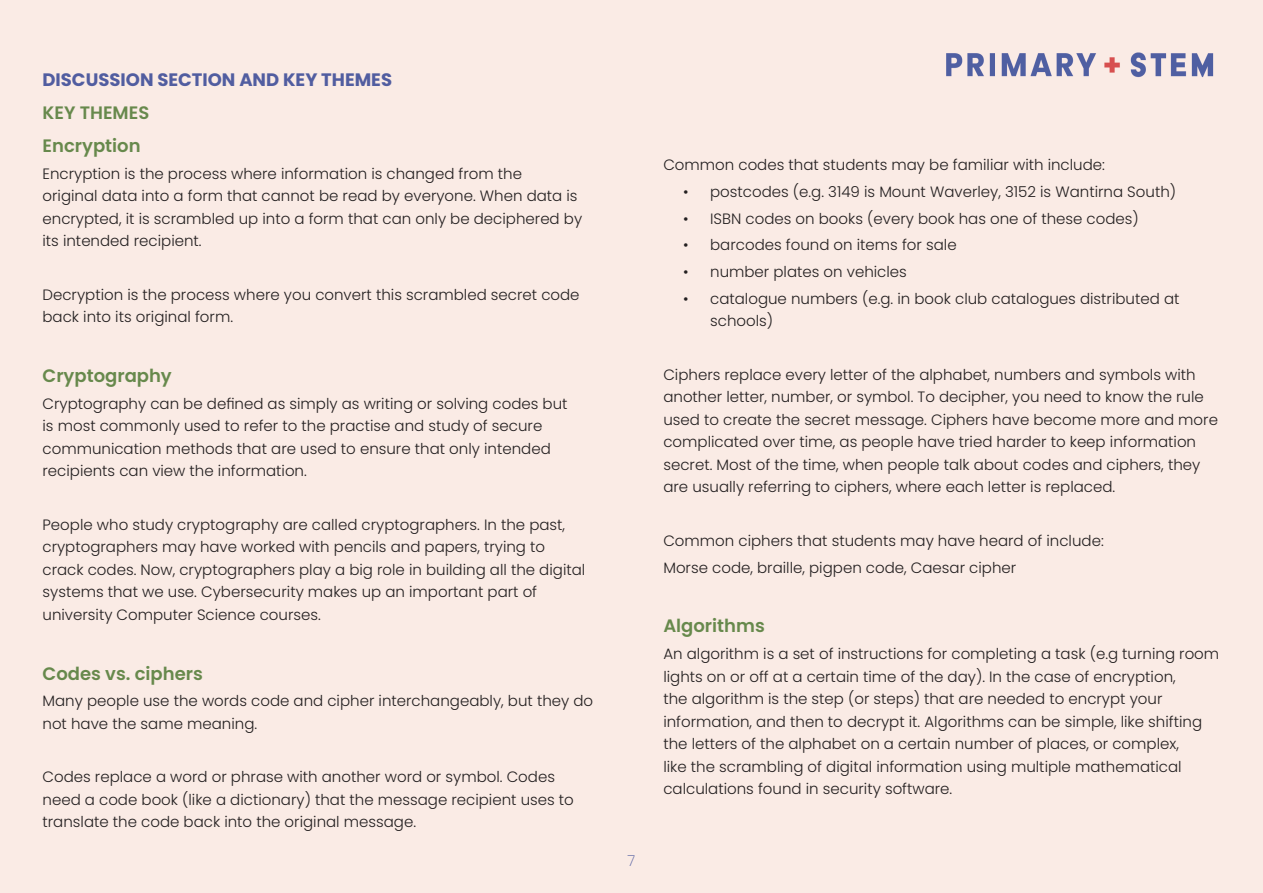
<style>
.page{position:relative;width:1263px;height:893px;background:#faebe5}
.page>*{position:absolute;margin:0;border:0;box-sizing:border-box;transform-origin:0 0}
.t1{font:600 18px/33px "Poppins";color:#67894c}
.t2{font:700 18px "Poppins";color:#515da0}
.t3{font:300 15px/22.5px "Poppins";color:#231f20}
.t4{font:200 15px "Poppins";color:#515da0}
</style>
<div class="page">
<img style="left:946px;top:52px;width:268px;height:26px">
<p class="t2" style="left:43px;top:69px;width:351px">DISCUSSION SECTION AND KEY THEMES</p>
<p class="t1" style="left:43px;top:96px;width:108px">KEY THEMES<br>Encryption</p>
<p class="t3" style="left:43px;top:162px;width:541px">Encryption is the process where information is changed from the<br>original data into a form that cannot be read by everyone. When data is encrypted, it is scrambled up into a form that can only be deciphered by its intended recipient.</p>
<p class="t3" style="left:43px;top:283px;width:539px">Decryption is the process where you convert this scrambled secret code back into its original form.</p>
<p class="t1" style="left:43px;top:359px;width:131px">Cryptography</p>
<p class="t3" style="left:43px;top:392px;width:526px">Cryptography can be defined as simply as writing or solving codes but is most commonly used to refer to the practise and study of secure communication methods that are used to ensure that only intended recipients can view the information.</p>
<p class="t3" style="left:43px;top:513px;width:544px">People who study cryptography are called cryptographers. In the past, cryptographers may have worked with pencils and papers, trying to crack codes. Now, cryptographers play a big role in building all the digital systems that we use. Cybersecurity makes up an important part of university Computer Science courses.</p>
<p class="t1" style="left:43px;top:657px;width:162px">Codes vs. ciphers</p>
<p class="t3" style="left:43px;top:690px;width:552px">Many people use the words code and cipher interchangeably, but they do not have the same meaning.</p>
<p class="t3" style="left:43px;top:766px;width:533px">Codes replace a word or phrase with another word or symbol. Codes need a code book (like a dictionary) that the message recipient uses to translate the code back into the original message.</p>
<p class="t4" style="left:628px;top:852px;width:9px">7</p>
<p class="t3" style="left:663px;top:154px;width:443px">Common codes that students may be familiar with include:</p>
<p class="t3" style="left:683px;top:180px;width:494px">• postcodes (e.g. 3149 is Mount Waverley, 3152 is Wantirna South)</p>
<p class="t3" style="left:683px;top:207px;width:457px">• ISBN codes on books (every book has one of these codes)</p>
<p class="t3" style="left:683px;top:234px;width:275px">• barcodes found on items for sale</p>
<p class="t3" style="left:683px;top:261px;width:225px">• number plates on vehicles</p>
<p class="t3" style="left:710px;top:287px;width:471px;text-indent:-27px">• catalogue numbers (e.g. in book club catalogues distributed at schools)</p>
<p class="t3" style="left:663px;top:363px;width:556px">Ciphers replace every letter of the alphabet, numbers and symbols with another letter, number, or symbol. To decipher, you need to know the rule used to create the secret message. Ciphers have become more and more complicated over time, as people have tried harder to keep information secret. Most of the time, when people talk about codes and ciphers, they are usually referring to ciphers, where each letter is replaced.</p>
<p class="t3" style="left:663px;top:527px;width:442px;line-height:26.7px">Common ciphers that students may have heard of include:<br>Morse code, braille, pigpen code, Caesar cipher</p>
<p class="t1" style="left:663px;top:610px;width:103px">Algorithms</p>
<p class="t3" style="left:663px;top:643px;width:557px">An algorithm is a set of instructions for completing a task (e.g turning room lights on or off at a certain time of the day). In the case of encryption,<br>the algorithm is the step (or steps) that are needed to encrypt your information, and then to decrypt it. Algorithms can be simple, like shifting the letters of the alphabet on a certain number of places, or complex,<br>like the scrambling of digital information using multiple mathematical calculations found in security software.</p>
</div>
